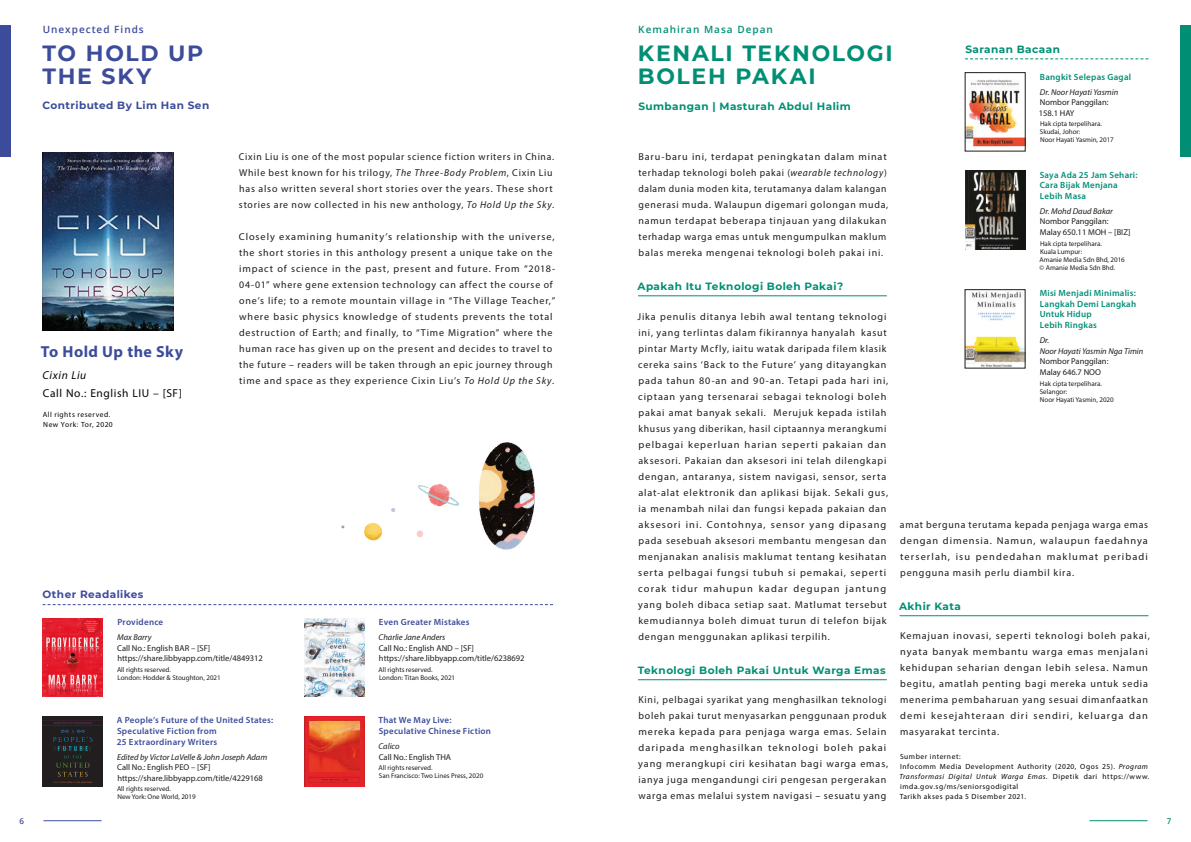
<style>
.page{position:relative;width:1191px;height:842px;background:#fff}
.page>*{position:absolute;margin:0;border:0;box-sizing:border-box;transform-origin:0 0}
.t1{font:700 22px/22.8px "Montserrat";letter-spacing:.075em;color:#008f74}
.t2{font:700 22px/22.8px "Montserrat";letter-spacing:.075em;color:#3c4c9b}
.t3{font:700 16px "Myriad Pro";letter-spacing:.03em;color:#3c4c9b}
.t4{font:11.5px "Myriad Pro";letter-spacing:.05em;color:#030405}
.t5{font:italic 11.5px "Myriad Pro";letter-spacing:.05em;color:#030405}
.t6{font:700 10.5px "Montserrat";letter-spacing:.04em;color:#008f74}
.t7{font:700 10.5px "Montserrat";letter-spacing:.04em;color:#3c4c9b}
.t8{font:10px/16px "Myriad Pro";letter-spacing:.08em;color:#1d1d1b}
.t9{font:600 10px "Open Sans";letter-spacing:.1em;color:#008f74}
.t10{font:600 10px "Open Sans";letter-spacing:.1em;color:#3c4c9b}
.t11{font:600 9px/10.7px "Myriad Pro";letter-spacing:.025em;color:#3c4c9b}
.t12{font:600 9px/10.7px "Myriad Pro";letter-spacing:.025em;color:#008f74}
.t13{font:8.5px/10.5px "Myriad Pro";color:#1d1d1b}
.t14{font:italic 8.5px/10.5px "Myriad Pro";color:#1d1d1b}
.t15{font:600 8px "Open Sans";color:#3c4c9b}
.t16{font:600 8px "Open Sans";color:#008f74}
.t17{font:7.5px/10px "Myriad Pro";letter-spacing:.07em;color:#030405}
.t18{font:7px/8px "Myriad Pro";color:#1d1d1b}
.s1{font-style:italic}
</style>
<div class="page">
<div style="left:1179px;top:25px;width:12px;height:132px;background:#008f74"></div>
<div style="left:0;top:25px;width:11px;height:132px;background:#3c4c9b"></div>
<hr style="left:43px;top:820px;width:59px;height:1px;background:#3c4c9b">
<svg style="left:43px;top:604px;width:510px;height:1px"></svg>
<img style="left:43px;top:618px;width:60px;height:79px">
<img style="left:304px;top:618px;width:60px;height:79px">
<img style="left:43px;top:717px;width:60px;height:69px">
<img style="left:304px;top:717px;width:60px;height:69px">
<svg style="left:965px;top:58px;width:183px;height:1px"></svg>
<hr style="left:638px;top:295px;width:249px;height:1px;background:#008f74">
<hr style="left:638px;top:679px;width:249px;height:1px;background:#008f74">
<hr style="left:899px;top:615px;width:249px;height:1px;background:#008f74">
<img style="left:43px;top:152px;width:130px;height:179px">
<img style="left:967px;top:292px;width:56px;height:74px">
<img style="left:967px;top:79px;width:56px;height:68px">
<img style="left:965px;top:171px;width:60px;height:78px">
<hr style="left:1089px;top:820px;width:58px;height:1px;background:#008f74">
<img style="left:341px;top:442px;width:194px;height:108px">
<p class="t10" style="left:43px;top:22px;width:103px">Unexpected Finds</p>
<h1 class="t2" style="left:43px;top:41px;width:162px">TO HOLD UP<br>THE SKY</h1>
<p class="t7" style="left:43px;top:97px;width:168px">Contributed By Lim Han Sen</p>
<h2 class="t3" style="left:41px;top:341px;width:144px">To Hold Up the Sky</h2>
<p class="t5" style="left:43px;top:368px;width:45px">Cixin Liu</p>
<p class="t4" style="left:43px;top:386px;width:141px">Call No.: English LIU – [SF]</p>
<p class="t17" style="left:43px;top:410px;width:72px">All rights reserved.<br>New York: Tor, 2020</p>
<p class="t8" style="left:239px;top:148px;width:317px">Cixin Liu is one of the most popular science fiction writers in China.<br>While best known for his trilogy, <span class="s1">The Three-Body Problem</span>, Cixin Liu has also written several short stories over the years. These short stories are now collected in his new anthology, <span class="s1">To Hold Up the Sky</span>.</p>
<p class="t8" style="left:239px;top:228px;width:318px">Closely examining humanity’s relationship with the universe, the short stories in this anthology present a unique take on the impact of science in the past, present and future. From “2018- 04-01” where gene extension technology can affect the course of one’s life; to a remote mountain village in “The Village Teacher,” where basic physics knowledge of students prevents the total destruction of Earth; and finally, to “Time Migration” where the human race has given up on the present and decides to travel to the future – readers will be taken through an epic journey through time and space as they experience Cixin Liu’s <span class="s1">To Hold Up the Sky</span>.</p>
<p class="t7" style="left:43px;top:587px;width:102px">Other Readalikes</p>
<p class="t11" style="left:117px;top:617px;width:47px">Providence</p>
<p class="t14" style="left:117px;top:632px;width:36px">Max Barry</p>
<p class="t13" style="left:117px;top:642px;width:147px">Call No.: English BAR – [SF] https://share.libbyapp.com/title/4849312</p>
<p class="t18" style="left:117px;top:665px;width:105px">All rights reserved.<br>London: Hodder &amp; Stoughton, 2021</p>
<p class="t11" style="left:117px;top:715px;width:158px">A People’s Future of the United States:<br>Speculative Fiction from<br>25 Extraordinary Writers</p>
<p class="t14" style="left:117px;top:751px;width:151px">Edited by Victor LaVelle &amp; John Joseph Adam</p>
<p class="t13" style="left:117px;top:762px;width:147px">Call No.: English PEO – [SF] https://share.libbyapp.com/title/4229168</p>
<p class="t18" style="left:117px;top:785px;width:80px">All rights reserved.<br>New York: One World, 2019</p>
<p class="t11" style="left:379px;top:617px;width:92px">Even Greater Mistakes</p>
<p class="t14" style="left:379px;top:632px;width:68px">Charlie Jane Anders</p>
<p class="t13" style="left:379px;top:642px;width:147px">Call No.: English AND – [SF] https://share.libbyapp.com/title/6238692</p>
<p class="t18" style="left:378px;top:665px;width:78px">All rights reserved.<br>London: Titan Books, 2021</p>
<p class="t11" style="left:378px;top:715px;width:114px;line-height:11px">That We May Live:<br>Speculative Chinese Fiction</p>
<p class="t14" style="left:379px;top:741px;width:22px">Calico</p>
<p class="t13" style="left:379px;top:751px;width:74px">Call No.: English THA</p>
<p class="t18" style="left:378px;top:764px;width:106px">All rights reserved.<br>San Francisco: Two Lines Press, 2020</p>
<p class="t9" style="left:638px;top:22px;width:136px">Kemahiran Masa Depan</p>
<h1 class="t1" style="left:638px;top:41px;width:256px">KENALI TEKNOLOGI<br>BOLEH PAKAI</h1>
<p class="t6" style="left:638px;top:99px;width:214px">Sumbangan | Masturah Abdul Halim</p>
<p class="t8" style="left:638px;top:148px;width:251px">Baru-baru ini, terdapat peningkatan dalam minat terhadap teknologi boleh pakai (<span class="s1">wearable technology</span>) dalam dunia moden kita, terutamanya dalam kalangan generasi muda. Walaupun digemari golongan muda, namun terdapat beberapa tinjauan yang dilakukan terhadap warga emas untuk mengumpulkan maklum balas mereka mengenai teknologi boleh pakai ini.</p>
<p class="t6" style="left:637px;top:278px;width:207px">Apakah Itu Teknologi Boleh Pakai?</p>
<p class="t8" style="left:637px;top:308px;width:252px">Jika penulis ditanya lebih awal tentang teknologi ini, yang terlintas dalam fikirannya hanyalah kasut pintar Marty Mcfly, iaitu watak daripada filem klasik cereka sains ‘Back to the Future’ yang ditayangkan pada tahun 80-an and 90-an. Tetapi pada hari ini, ciptaan yang tersenarai sebagai teknologi boleh pakai amat banyak sekali. Merujuk kepada istilah khusus yang diberikan, hasil ciptaannya merangkumi pelbagai keperluan harian seperti pakaian dan aksesori. Pakaian dan aksesori ini telah dilengkapi dengan, antaranya, sistem navigasi, sensor, serta alat-alat elektronik dan aplikasi bijak. Sekali gus, ia menambah nilai dan fungsi kepada pakaian dan aksesori ini. Contohnya, sensor yang dipasang pada sesebuah aksesori membantu mengesan dan menjanakan analisis maklumat tentang kesihatan serta pelbagai fungsi tubuh si pemakai, seperti corak tidur mahupun kadar degupan jantung yang boleh dibaca setiap saat. Matlumat tersebut kemudiannya boleh dimuat turun di telefon bijak dengan menggunakan aplikasi terpilih.</p>
<p class="t6" style="left:638px;top:662px;width:249px">Teknologi Boleh Pakai Untuk Warga Emas</p>
<p class="t8" style="left:638px;top:692px;width:251px">Kini, pelbagai syarikat yang menghasilkan teknologi boleh pakai turut menyasarkan penggunaan produk mereka kepada para penjaga warga emas. Selain daripada menghasilkan teknologi boleh pakai yang merangkupi ciri kesihatan bagi warga emas, ianya juga mengandungi ciri pengesan pergerakan warga emas melalui system navigasi – sesuatu yang</p>
<p class="t6" style="left:965px;top:41px;width:96px">Saranan Bacaan</p>
<p class="t12" style="left:1040px;top:71px;width:93px">Bangkit Selepas Gagal</p>
<p class="t14" style="left:1039px;top:86px;width:80px">Dr. Noor Hayati Yasmin</p>
<p class="t13" style="left:1038px;top:97px;width:71px">Nombor Panggilan:<br>158.1 HAY</p>
<p class="t18" style="left:1040px;top:120px;width:75px">Hak cipta terpelihara.<br>Skudai, Johor:<br>Noor Hayati Yasmin, 2017</p>
<p class="t12" style="left:1039px;top:169px;width:99px">Saya Ada 25 Jam Sehari:<br>Cara Bijak Menjana<br>Lebih Masa</p>
<p class="t14" style="left:1039px;top:206px;width:75px">Dr. Mohd Daud Bakar</p>
<p class="t13" style="left:1040px;top:216px;width:92px">Nombor Panggilan:<br>Malay 650.11 MOH – [BIZ]</p>
<p class="t18" style="left:1039px;top:239px;width:87px">Hak cipta terpelihara.<br>Kuala Lumpur:<br>Amanie Media Sdn Bhd, 2016 © Amanie Media Sdn Bhd.</p>
<p class="t12" style="left:1039px;top:288px;width:98px">Misi Menjadi Minimalis:<br>Langkah Demi Langkah<br>Untuk Hidup<br>Lebih Ringkas</p>
<p class="t14" style="left:1039px;top:335px;width:105px">Dr.<br>Noor Hayati Yasmin Nga Timin</p>
<p class="t13" style="left:1039px;top:356px;width:70px">Nombor Panggilan:<br>Malay 646.7 NOO</p>
<p class="t18" style="left:1039px;top:379px;width:75px">Hak cipta terpelihara.<br>Selangor:<br>Noor Hayati Yasmin, 2020</p>
<p class="t8" style="left:900px;top:516px;width:250px;text-align:justify">amat berguna terutama kepada penjaga warga emas dengan dimensia. Namun, walaupun faedahnya terserlah, isu pendedahan maklumat peribadi pengguna masih perlu diambil kira.</p>
<p class="t6" style="left:899px;top:598px;width:63px">Akhir Kata</p>
<p class="t8" style="left:900px;top:628px;width:251px">Kemajuan inovasi, seperti teknologi boleh pakai, nyata banyak membantu warga emas menjalani kehidupan seharian dengan lebih selesa. Namun begitu, amatlah penting bagi mereka untuk sedia menerima pembaharuan yang sesuai dimanfaatkan demi kesejahteraan diri sendiri, keluarga dan masyarakat tercinta.</p>
<p class="t17" style="left:899px;top:752px;width:251px">Sumber internet:<br>Infocomm Media Development Authority (2020, Ogos 25). <span class="s1">Program Transformasi Digital Untuk Warga Emas.</span> Dipetik dari https://www. imda.gov.sg/ms/seniorsgodigital<br>Tarikh akses pada 5 Disember 2021.</p>
<p class="t15" style="left:19px;top:815px;width:6px">6</p>
<p class="t16" style="left:1167px;top:815px;width:6px">7</p>
</div>
